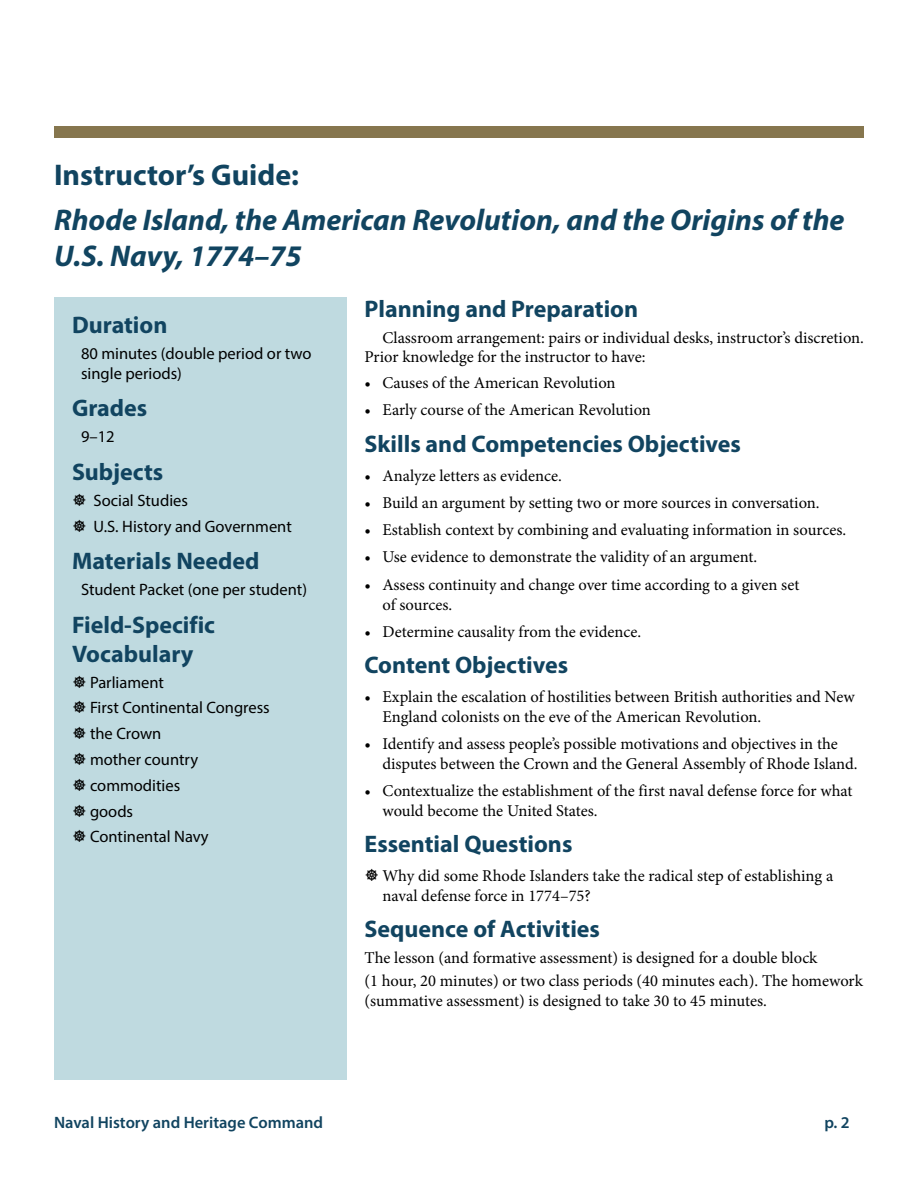
<style>
.page{position:relative;width:918px;height:1188px;background:#fff}
.page>*{position:absolute;margin:0;border:0;box-sizing:border-box;transform-origin:0 0}
.t1{font:italic 700 30px/36px "Myriad Pro";color:#114460}
.H2__Start_on_New_Pag{font:700 30px "Myriad Pro";color:#114460}
.H3__Start_in_New_Col{font:700 24px/28.8px "Myriad Pro";color:#114460}
.t2{font:16.5px/19.8px "Minion Pro";color:#000}
.Sidebar{font:16.5px/19.8px "Myriad Pro";color:#000}
.t3{font:600 16.5px "Myriad Pro";color:#114460}
</style>
<div class="page">
<div style="left:54px;top:126px;width:810px;height:12px;background:#86764e"></div>
<div style="left:54px;top:297px;width:292px;height:783px;background:#bfdae0"></div>
<p class="H2__Start_on_New_Pag" style="left:54px;top:155px;width:247px">Instructor’s Guide:</p>
<h2 class="t1" style="left:54px;top:200px;width:792px">Rhode Island, the American Revolution, and the Origins of the<br>U.S. Navy, 1774–75</h2>
<h3 class="H3__Start_in_New_Col" style="left:72px;top:310px;width:97px">Duration</h3>
<p class="Sidebar" style="left:81px;top:343px;width:232px">80 minutes (double period or two single periods)</p>
<h3 class="H3__Start_in_New_Col" style="left:72px;top:393px;width:77px">Grades</h3>
<p class="Sidebar" style="left:81px;top:427px;width:35px">9–12</p>
<h3 class="H3__Start_in_New_Col" style="left:72px;top:457px;width:93px">Subjects</h3>
<p class="Sidebar" style="left:93px;top:490px;width:96px">Social Studies</p>
<p class="Sidebar" style="left:93px;top:516px;width:200px">U.S. History and Government</p>
<h3 class="H3__Start_in_New_Col" style="left:72px;top:546px;width:189px">Materials Needed</h3>
<p class="Sidebar" style="left:81px;top:580px;width:228px">Student Packet (one per student)</p>
<h3 class="H3__Start_in_New_Col" style="left:72px;top:610px;width:145px">Field-Specific<br>Vocabulary</h3>
<p class="Sidebar" style="left:90px;top:672px;width:76px">Parliament</p>
<p class="Sidebar" style="left:90px;top:698px;width:181px">First Continental Congress</p>
<p class="Sidebar" style="left:90px;top:724px;width:73px">the Crown</p>
<p class="Sidebar" style="left:90px;top:749px;width:110px">mother country</p>
<p class="Sidebar" style="left:90px;top:775px;width:92px">commodities</p>
<p class="Sidebar" style="left:90px;top:801px;width:45px">goods</p>
<p class="Sidebar" style="left:90px;top:827px;width:120px">Continental Navy</p>
<p class="H3__Start_in_New_Col" style="left:364px;top:294px;width:275px">Planning and Preparation</p>
<p class="t2" style="left:364px;top:328px;width:501px;text-indent:18px">Classroom arrangement: pairs or individual desks, instructor’s discretion.<br>Prior knowledge for the instructor to have:</p>
<p class="t2" style="left:364px;top:373px;width:253px">• Causes of the American Revolution</p>
<p class="t2" style="left:364px;top:400px;width:288px">• Early course of the American Revolution</p>
<h3 class="H3__Start_in_New_Col" style="left:364px;top:429px;width:378px">Skills and Competencies Objectives</h3>
<p class="t2" style="left:364px;top:466px;width:199px">• Analyze letters as evidence.</p>
<p class="t2" style="left:364px;top:493px;width:457px">• Build an argument by setting two or more sources in conversation.</p>
<p class="t2" style="left:364px;top:520px;width:483px">• Establish context by combining and evaluating information in sources.</p>
<p class="t2" style="left:364px;top:547px;width:394px">• Use evidence to demonstrate the validity of an argument.</p>
<p class="t2" style="left:382px;top:575px;width:418px;text-indent:-18px">• Assess continuity and change over time according to a given set of sources.</p>
<p class="t2" style="left:364px;top:622px;width:278px">• Determine causality from the evidence.</p>
<h3 class="H3__Start_in_New_Col" style="left:364px;top:650px;width:205px">Content Objectives</h3>
<p class="t2" style="left:382px;top:687px;width:474px;text-indent:-18px">• Explain the escalation of hostilities between British authorities and New<br>England colonists on the eve of the American Revolution.</p>
<p class="t2" style="left:382px;top:734px;width:476px;text-indent:-18px">• Identify and assess people’s possible motivations and objectives in the disputes between the Crown and the General Assembly of Rhode Island.</p>
<p class="t2" style="left:382px;top:781px;width:471px;text-indent:-18px">• Contextualize the establishment of the first naval defense force for what would become the United States.</p>
<h3 class="H3__Start_in_New_Col" style="left:364px;top:829px;width:209px">Essential Questions</h3>
<p class="t2" style="left:383px;top:866px;width:452px">Why did some Rhode Islanders take the radical step of establishing a naval defense force in 1774–75?</p>
<h3 class="H3__Start_in_New_Col" style="left:364px;top:914px;width:237px">Sequence of Activities</h3>
<p class="t2" style="left:364px;top:948px;width:454px">The lesson (and formative assessment) is designed for a double block</p>
<p class="t2" style="left:364px;top:971px;width:500px">(1 hour, 20 minutes) or two class periods (40 minutes each). The homework (summative assessment) is designed to take 30 to 45 minutes.</p>
<p class="t3" style="left:54px;top:1112px;width:271px">Naval History and Heritage Command</p>
<p class="t3" style="left:824px;top:1112px;width:27px">p. 2</p>
</div>
